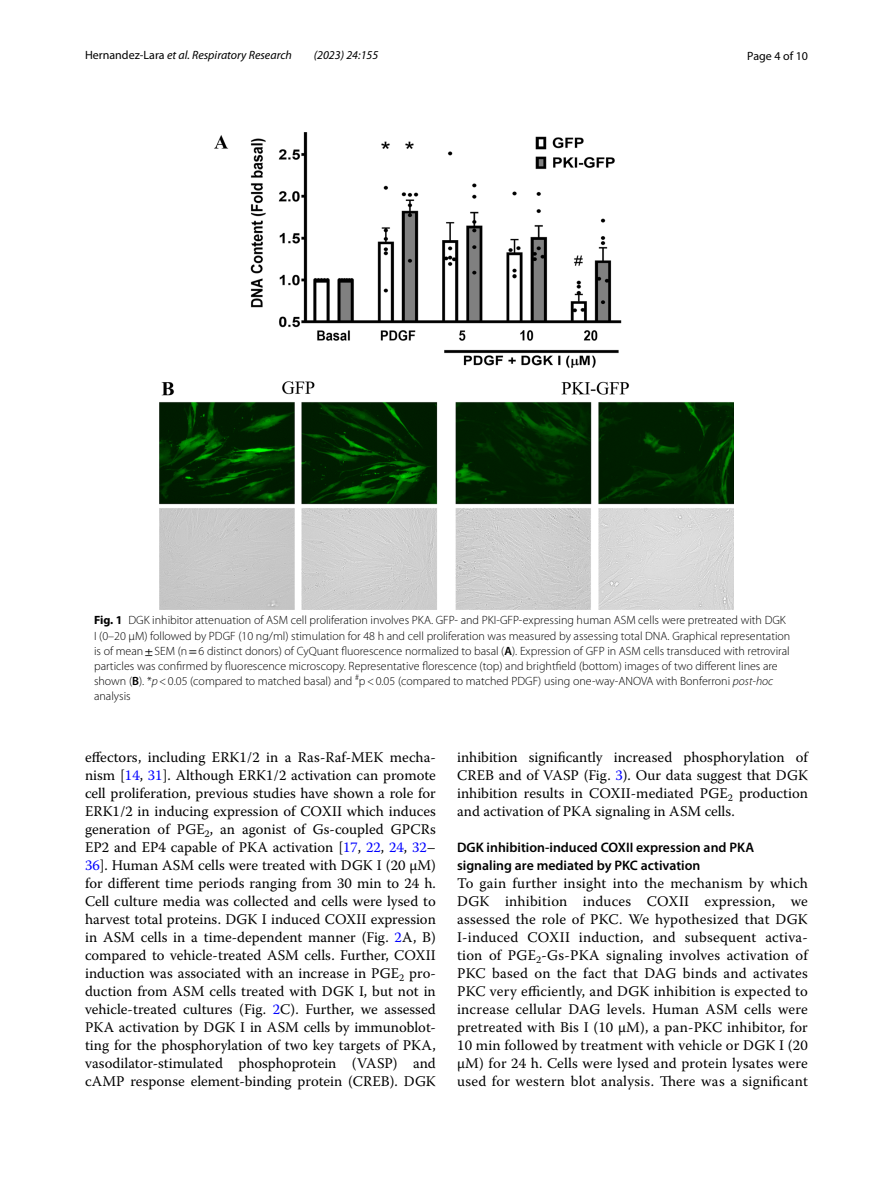
<style>
.page{position:relative;width:893px;height:1187px;background:#fff}
.page>*{position:absolute;margin:0;border:0;box-sizing:border-box;transform-origin:0 0}
.t1{font:14.7px/18px "Warnock Pro";color:#000;text-align:justify}
.t2{font:600 13.8px/18px "Myriad Pro";color:#000}
.t3{font:300 12px/15px "Myriad Pro";color:#000}
.t4{font:italic 12px "Myriad Pro";color:#000}
.t5{font:12px "Myriad Pro";color:#000}
.s1{font-style:normal}
.s2{font-weight:700}
.s3{font-family:"STIX";font-weight:400}
.s4{font-weight:600}
.s5{font-style:italic}
.s6{color:#00f}
</style>
<div class="page">
<img style="left:159px;top:133px;width:574px;height:476px">
<p class="t4" style="left:85px;top:48px;width:208px"><span class="s1">Hernandez‑Lara</span> et al. Respiratory Research</p>
<p class="t4" style="left:314px;top:48px;width:66px">(2023) 24:155</p>
<p class="t5" style="left:747px;top:48px;width:62px">Page 4 of 10</p>
<p class="t3" style="left:94px;top:613px;width:698px"><span class="s2">Fig. 1</span> DGK inhibitor attenuation of ASM cell proliferation involves PKA. GFP- and PKI-GFP-expressing human ASM cells were pretreated with DGK I (0–20 µM) followed by PDGF (10 ng/ml) stimulation for 48 h and cell proliferation was measured by assessing total DNA. Graphical representation is of mean<span class="s3">±</span>SEM (n<span class="s3">=</span>6 distinct donors) of CyQuant fluorescence normalized to basal (<span class="s4">A</span>). Expression of GFP in ASM cells transduced with retroviral particles was confirmed by fluorescence microscopy. Representative florescence (top) and brightfield (bottom) images of two different lines are shown (<span class="s4">B</span>). *<span class="s5">p</span>&lt;0.05 (compared to matched basal) and <sup>#</sup>p&lt;0.05 (compared to matched PDGF) using one-way-ANOVA with Bonferroni <span class="s5">post-hoc </span>analysis</p>
<p class="t1" style="left:85px;top:747px;width:352px">effectors, including ERK1/2 in a Ras-Raf-MEK mecha&shy;nism [<span class="s6">14</span>, <span class="s6">31</span>]. Although ERK1/2 activation can promote cell proliferation, previous studies have shown a role for ERK1/2 in inducing expression of COXII which induces generation of PGE<sub>2</sub>, an agonist of Gs-coupled GPCRs EP2 and EP4 capable of PKA activation [<span class="s6">17</span>, <span class="s6">22</span>, <span class="s6">24</span>, <span class="s6">32</span>– <span class="s6">36</span>]. Human ASM cells were treated with DGK I (20 µM) for different time periods ranging from 30 min to 24 h.<br>Cell culture media was collected and cells were lysed to harvest total proteins. DGK I induced COXII expression in ASM cells in a time-dependent manner (Fig. <span class="s6">2</span>A, B) compared to vehicle-treated ASM cells. Further, COXII induction was associated with an increase in PGE<sub>2</sub> pro&shy;duction from ASM cells treated with DGK I, but not in vehicle-treated cultures (Fig. <span class="s6">2</span>C). Further, we assessed PKA activation by DGK I in ASM cells by immunoblot&shy;ting for the phosphorylation of two key targets of PKA, vasodilator-stimulated phosphoprotein (VASP) and cAMP response element-binding protein (CREB). DGK</p>
<p class="t1" style="left:457px;top:747px;width:352px">inhibition significantly increased phosphorylation of CREB and of VASP (Fig. <span class="s6">3</span>). Our data suggest that DGK inhibition results in COXII-mediated PGE<sub>2</sub> production and activation of PKA signaling in ASM cells.</p>
<p class="t2" style="left:457px;top:837px;width:298px">DGK inhibition‑induced COXII expression and PKA signaling are mediated by PKC activation</p>
<p class="t1" style="left:457px;top:873px;width:352px">To gain further insight into the mechanism by which DGK inhibition induces COXII expression, we assessed the role of PKC. We hypothesized that DGK I-induced COXII induction, and subsequent activa&shy;tion of PGE<sub>2</sub>-Gs-PKA signaling involves activation of PKC based on the fact that DAG binds and activates PKC very efficiently, and DGK inhibition is expected to increase cellular DAG levels. Human ASM cells were pretreated with Bis I (10 µM), a pan-PKC inhibitor, for 10 min followed by treatment with vehicle or DGK I (20 µM) for 24 h. Cells were lysed and protein lysates were used for western blot analysis. There was a significant</p>
</div>
